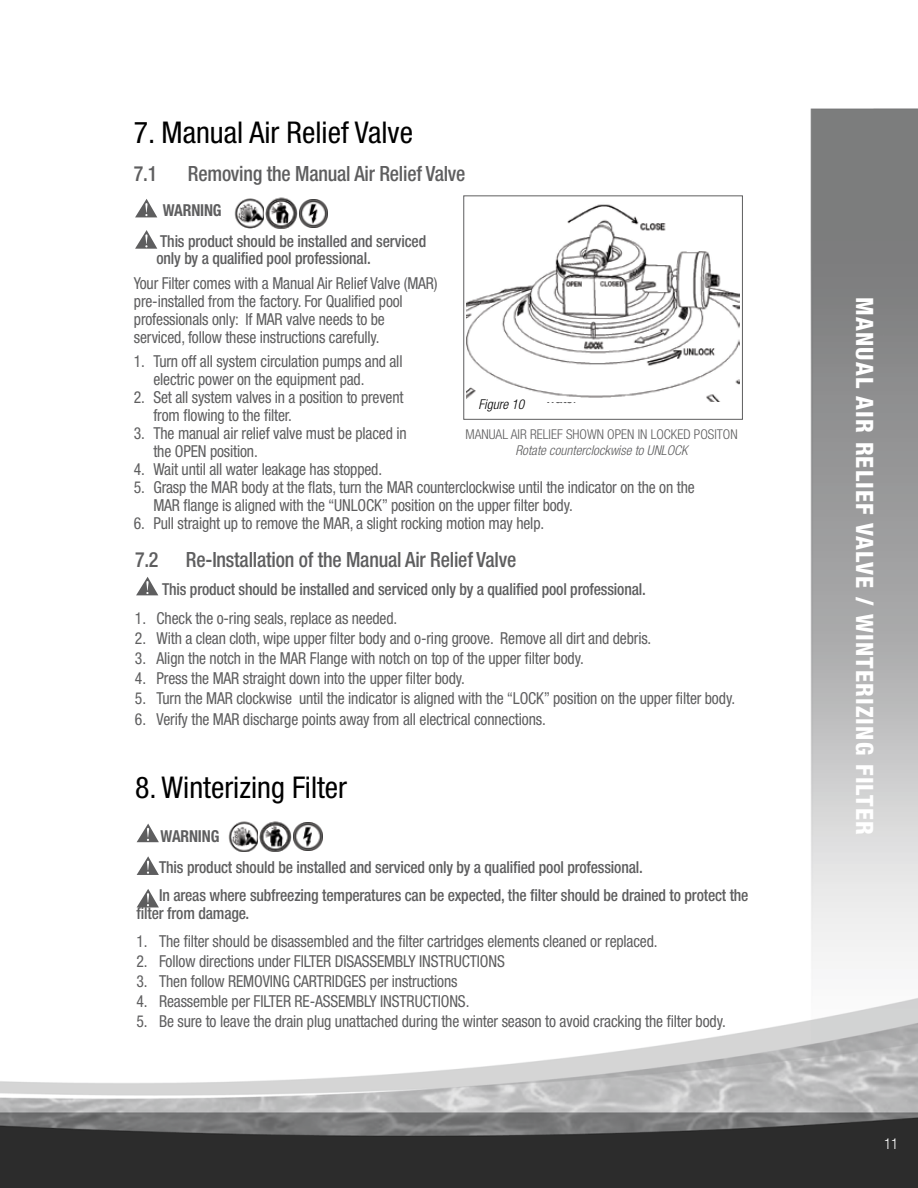
<style>
.page{position:relative;width:918px;height:1188px;background:#fff}
.page>*{position:absolute;margin:0;border:0;box-sizing:border-box;transform-origin:0 0}
.t1{font:condensed 30px "Helvetica Neue LT Std";color:#000}
.t2{font:800 condensed 24px "Helvetica Neue LT Std";letter-spacing:.05em;color:#fff}
.t3{font:500 condensed 21px "Helvetica Neue LT Std";letter-spacing:-.01em;color:#5e5e5f;scale:.95 1}
.t4{font:condensed 16.5px/18px "Helvetica Neue LT Std";letter-spacing:-.01em;color:#5e5e5f;scale:.95 1}
.t5{font:500 condensed 16.5px/27.8px "Helvetica Neue LT Std";letter-spacing:-.01em;color:#5e5e5f;scale:.95 1}
.t6{font:700 condensed 16.5px "Helvetica Neue LT Std";letter-spacing:-.01em;color:#5e5e5f;scale:.95 1}
.t7{font:300 condensed 15px "Helvetica Neue LT Std";color:#fff}
.t8{font:300 condensed 13.5px "Helvetica Neue LT Std";color:#5e5e5f}
.t9{font:italic 300 condensed 13.5px "Helvetica Neue LT Std";color:#5e5e5f}
.t10{font:italic 300 condensed 13.5px "Helvetica Neue LT Std";color:#000}
</style>
<div class="page">
<img style="left:0;top:108px;width:918px;height:1080px">
<svg style="left:137px;top:824px;width:22px;height:18px"></svg>
<svg style="left:137px;top:856px;width:22px;height:19px"></svg>
<svg style="left:137px;top:889px;width:22px;height:18px"></svg>
<svg style="left:136px;top:577px;width:22px;height:18px"></svg>
<img style="left:225px;top:819px;width:67px;height:33px">
<img style="left:294px;top:822px;width:28px;height:29px">
<img style="left:466px;top:197px;width:273px;height:205px">
<div style="left:463px;top:195px;width:280px;height:225px;border:1px solid #5e5e5f"></div>
<svg style="left:135px;top:199px;width:22px;height:18px"></svg>
<svg style="left:135px;top:230px;width:22px;height:19px"></svg>
<img style="left:265px;top:195px;width:33px;height:33px">
<img style="left:231px;top:197px;width:33px;height:31px">
<img style="left:300px;top:199px;width:28px;height:29px">
<h1 class="t1" style="left:134px;top:115px;width:281px">7. Manual Air Relief Valve</h1>
<p class="t3" style="left:134px;top:161px;width:26px">7.1</p>
<p class="t3" style="left:188px;top:161px;width:294px">Removing the Manual Air Relief Valve</p>
<p class="t6" style="left:163px;top:200px;width:63px">WARNING</p>
<p class="t5" style="left:156px;top:232px;width:286px;line-height:17.2px">This product should be installed and serviced only by a qualified pool professional.</p>
<p class="t4" style="left:134px;top:274px;width:321px">Your Filter comes with a Manual Air Relief Valve (MAR) pre-installed from the factory. For Qualified pool professionals only: If MAR valve needs to be serviced, follow these instructions carefully.</p>
<p class="t4" style="left:153px;top:352px;width:264px;text-indent:-19px">1. Turn off all system circulation pumps and all electric power on the equipment pad.</p>
<p class="t4" style="left:134px;top:388px;width:285px">2. Set all system valves in a position to prevent</p>
<p class="t4" style="left:545px;top:388px;width:36px">water</p>
<p class="t4" style="left:153px;top:406px;width:147px">from flowing to the filter.</p>
<p class="t4" style="left:153px;top:424px;width:268px;text-indent:-19px">3. The manual air relief valve must be placed in the OPEN position.</p>
<p class="t4" style="left:134px;top:460px;width:263px">4. Wait until all water leakage has stopped.</p>
<p class="t4" style="left:153px;top:478px;width:571px;text-indent:-19px">5. Grasp the MAR body at the flats, turn the MAR counterclockwise until the indicator on the on the<br>MAR flange is aligned with the “UNLOCK” position on the upper filter body.</p>
<p class="t4" style="left:134px;top:514px;width:433px">6. Pull straight up to remove the MAR, a slight rocking motion may help.</p>
<p class="t10" style="left:478px;top:396px;width:47px">Figure 10</p>
<p class="t8" style="left:466px;top:426px;width:274px">MANUAL AIR RELIEF SHOWN OPEN IN LOCKED POSITON</p>
<p class="t9" style="left:516px;top:442px;width:174px">Rotate counterclockwise to UNLOCK</p>
<p class="t3" style="left:135px;top:547px;width:26px">7.2</p>
<p class="t3" style="left:186px;top:547px;width:349px">Re-Installation of the Manual Air Relief Valve</p>
<p class="t5" style="left:162px;top:575px;width:511px">This product should be installed and serviced only by a qualified pool professional.</p>
<p class="t4" style="left:135px;top:609px;width:278px">1. Check the o-ring seals, replace as needed.</p>
<p class="t4" style="left:135px;top:629px;width:545px">2. With a clean cloth, wipe upper filter body and o-ring groove. Remove all dirt and debris.</p>
<p class="t4" style="left:135px;top:649px;width:474px">3. Align the notch in the MAR Flange with notch on top of the upper filter body.</p>
<p class="t4" style="left:135px;top:669px;width:349px">4. Press the MAR straight down into the upper filter body.</p>
<p class="t4" style="left:135px;top:690px;width:633px">5. Turn the MAR clockwise until the indicator is aligned with the “LOCK” position on the upper filter body.</p>
<p class="t4" style="left:135px;top:710px;width:434px">6. Verify the MAR discharge points away from all electrical connections.</p>
<h1 class="t1" style="left:135px;top:770px;width:214px">8. Winterizing Filter</h1>
<p class="t6" style="left:161px;top:826px;width:63px">WARNING</p>
<p class="t5" style="left:159px;top:853px;width:622px">This product should be installed and serviced only by a qualified pool professional.<br>In areas where subfreezing temperatures can be expected, the filter should be drained to protect the</p>
<p class="t5" style="left:137px;top:899px;width:120px">filter from damage.</p>
<p class="t4" style="left:137px;top:932px;width:550px">1. The filter should be disassembled and the filter cartridges elements cleaned or replaced.</p>
<p class="t4" style="left:137px;top:952px;width:389px">2. Follow directions under FILTER DISASSEMBLY INSTRUCTIONS</p>
<p class="t4" style="left:137px;top:972px;width:339px">3. Then follow REMOVING CARTRIDGES per instructions</p>
<p class="t4" style="left:137px;top:992px;width:352px">4. Reassemble per FILTER RE-ASSEMBLY INSTRUCTIONS.</p>
<p class="t4" style="left:137px;top:1012px;width:622px">5. Be sure to leave the drain plug unattached during the winter season to avoid cracking the filter body.</p>
<h2 class="t2" style="left:880px;top:297px;width:539px;rotate:90deg">Manual Air Relief Valve / WINTERIZING FILTER</h2>
<p class="t7" style="left:884px;top:1135px;width:16px">11</p>
</div>
